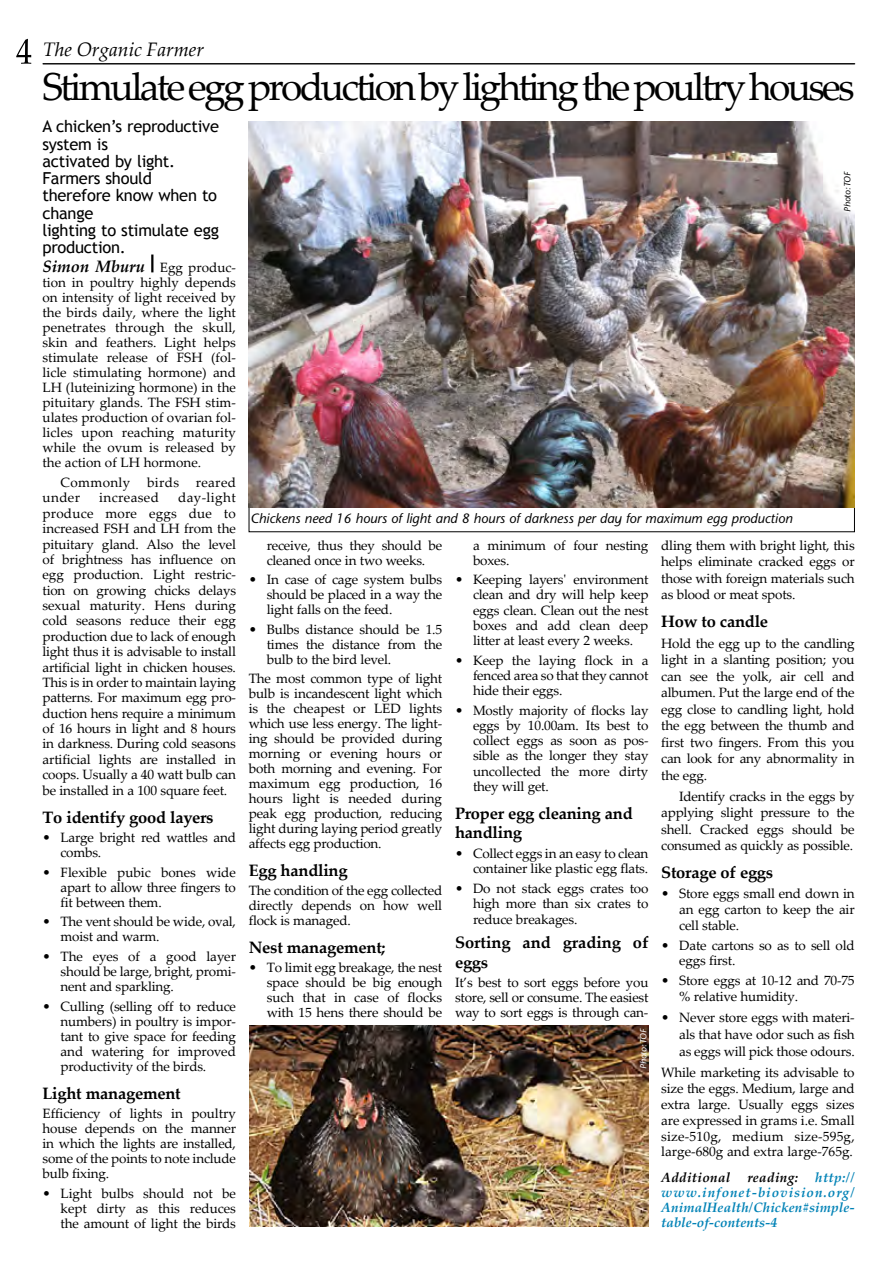
<style>
.page{position:relative;width:893px;height:1263px;background:#fff}
.page>*{position:absolute;margin:0;border:0;box-sizing:border-box;transform-origin:0 0}
.t1{font:39px "Palatino Linotype";letter-spacing:-.07em;color:#000}
.t2{font:italic 19.5px "Palatino Linotype";color:#000}
.t3{font:700 16.5px/19.5px "Palatino Linotype";letter-spacing:-.015em;color:#000}
.t4{font:16.5px/17.2px "Trebuchet MS";letter-spacing:-.015em;color:#000}
.t5{font:italic 700 16.5px "Palatino Linotype";color:#000}
.t6{font:13.5px/15px "Palatino Linotype";letter-spacing:-.015em;color:#000;text-align:justify}
.t7{font:italic 700 13.5px/15px "Palatino Linotype";letter-spacing:.01em;color:#0082b6;text-align:justify}
.t8{font:italic 500 13.5px "Ruim Stone Sans";color:#000}
.t9{font:13.5px/15.5px "Palatino Linotype";letter-spacing:.025em;color:#000}
.t10{font:italic 700 13.5px "Palatino Linotype";letter-spacing:.025em;color:#000}
.t11{font:13.5px "Palatino Linotype";letter-spacing:.03em;color:#000}
.t12{font:italic 500 9px "Ruim Stone Sans";color:#000}
.t13{font:italic 500 9px "Ruim Stone Sans";color:#fff}
.s1{font-weight:400;font-style:normal;font-size:13.5px}
</style>
<div class="page">
<hr style="left:43px;top:64px;width:812px;height:1px;background:#000">
<svg style="left:16px;top:39px;width:15px;height:25px"></svg>
<svg style="left:151px;top:254px;width:2px;height:18px"></svg>
<img style="left:249px;top:121px;width:606px;height:386px">
<img style="left:250px;top:1026px;width:398px;height:200px">
<h2 class="t2" style="left:43px;top:35px;width:163px">The Organic Farmer</h2>
<h1 class="t1" style="left:43px;top:59px;width:814px">Stimulate egg production by lighting the poultry houses</h1>
<p class="t4" style="left:43px;top:118px;width:178px">A chicken’s reproductive system is<br>activated by light.<br>Farmers should therefore know when to change<br>lighting to stimulate egg production.</p>
<p class="t5" style="left:43px;top:255px;width:195px">Simon Mburu <span class="s1">Egg produc-</span></p>
<p class="t6" style="left:43px;top:275px;width:195px">tion in poultry highly depends on intensity of light received by the birds daily, where the light penetrates through the skull, skin and feathers. Light helps stimulate release of FSH (fol&shy;licle stimulating hormone) and LH (luteinizing hormone) in the pituitary glands. The FSH stim&shy;ulates production of ovarian fol&shy;licles upon reaching maturity while the ovum is released by the action of LH hormone.</p>
<p class="t9" style="left:43px;top:474px;width:195px;text-indent:18px">Commonly birds reared under</p>
<p class="t12" style="left:842px;top:212px;width:42px;rotate:-90deg">Photo:TOF</p>
<p class="t6" style="left:43px;top:490px;width:195px;line-height:15.5px;text-indent:135px">day-light produce more eggs due to increased FSH and LH from the pituitary gland. Also the level of brightness has influence on egg production. Light restric&shy;tion on growing chicks delays sexual maturity. Hens during cold seasons reduce their egg production due to lack of enough light thus it is advisable to install artificial light in chicken houses.<br>This is in order to maintain laying patterns. For maximum egg pro&shy;duction hens require a minimum of 16 hours in light and 8 hours in darkness. During cold seasons artificial lights are installed in coops. Usually a 40 watt bulb can be installed in a 100 square feet.</p>
<p class="t3" style="left:43px;top:807px;width:173px">To identify good layers</p>
<p class="t6" style="left:61px;top:829px;width:177px;text-indent:-18px">• Large bright red wattles and combs.</p>
<p class="t6" style="left:61px;top:864px;width:177px;text-indent:-18px">• Flexible pubic bones wide apart to allow three fingers to fit between them.</p>
<p class="t6" style="left:61px;top:913px;width:177px;text-indent:-18px">• The vent should be wide, oval, moist and warm.</p>
<p class="t6" style="left:61px;top:948px;width:177px;text-indent:-18px">• The eyes of a good layer should be large, bright, promi&shy;nent and sparkling.</p>
<p class="t6" style="left:61px;top:998px;width:177px;text-indent:-18px">• Culling (selling off to reduce numbers) in poultry is impor&shy;tant to give space for feeding and watering for improved productivity of the birds.</p>
<p class="t3" style="left:43px;top:1083px;width:140px">Light management</p>
<p class="t6" style="left:43px;top:1106px;width:195px">Efficiency of lights in poultry house depends on the manner in which the lights are installed, some of the points to note include bulb fixing.</p>
<p class="t6" style="left:61px;top:1185px;width:177px;text-indent:-18px">• Light bulbs should not be kept dirty as this reduces the amount of light the birds</p>
<p class="t11" style="left:99px;top:488px;width:62px">increased</p>
<p class="t8" style="left:251px;top:509px;width:543px">Chickens need 16 hours of light and 8 hours of darkness per day for maximum egg production</p>
<p class="t6" style="left:473px;top:537px;width:177px">a minimum of four nesting boxes.</p>
<p class="t6" style="left:473px;top:571px;width:177px;text-indent:-18px">• Keeping layers' environment clean and dry will help keep eggs clean. Clean out the nest boxes and add clean deep litter at least every 2 weeks.</p>
<p class="t6" style="left:473px;top:652px;width:177px;text-indent:-18px">• Keep the laying flock in a fenced area so that they cannot hide their eggs.</p>
<p class="t6" style="left:473px;top:702px;width:177px;text-indent:-18px">• Mostly majority of flocks lay eggs by 10.00am. Its best to collect eggs as soon as pos&shy;sible as the longer they stay uncollected the more dirty they will get.</p>
<p class="t3" style="left:455px;top:803px;width:179px">Proper egg cleaning and handling</p>
<p class="t6" style="left:455px;top:845px;width:195px;text-align:right">• Collect eggs in an easy to clean container like plastic egg flats.</p>
<p class="t6" style="left:473px;top:880px;width:177px;line-height:15.8px;text-indent:-18px">• Do not stack eggs crates too high more than six crates to reduce breakages.</p>
<p class="t3" style="left:455px;top:932px;width:195px">Sorting and grading of eggs</p>
<p class="t6" style="left:455px;top:974px;width:195px">It’s best to sort eggs before you store, sell or consume. The easiest way to sort eggs is through can-</p>
<p class="t6" style="left:661px;top:536px;width:195px;line-height:16.5px">dling them with bright light, this helps eliminate cracked eggs or those with foreign materials such as blood or meat spots.</p>
<p class="t3" style="left:661px;top:611px;width:108px">How to candle</p>
<p class="t6" style="left:661px;top:634px;width:195px;line-height:16.5px">Hold the egg up to the candling light in a slanting position; you can see the yolk, air cell and albumen. Put the large end of the egg close to candling light, hold the egg between the thumb and first two fingers. From this you can look for any abnormality in the egg.</p>
<p class="t6" style="left:661px;top:787px;width:195px;line-height:16.5px;text-indent:18px">Identify cracks in the eggs by applying slight pressure to the shell. Cracked eggs should be consumed as quickly as possible.</p>
<p class="t3" style="left:661px;top:862px;width:113px">Storage of eggs</p>
<p class="t6" style="left:679px;top:885px;width:177px;line-height:15.8px;text-indent:-18px">• Store eggs small end down in an egg carton to keep the air cell stable.</p>
<p class="t6" style="left:679px;top:936px;width:177px;line-height:15.8px;text-indent:-18px">• Date cartons so as to sell old eggs first.</p>
<p class="t6" style="left:679px;top:972px;width:177px;line-height:15.8px;text-indent:-18px">• Store eggs at 10-12 and 70-75 % relative humidity.</p>
<p class="t6" style="left:679px;top:1008px;width:177px;line-height:16.8px;text-indent:-18px">• Never store eggs with materi&shy;als that have odor such as fish as eggs will pick those odours.</p>
<p class="t6" style="left:661px;top:1063px;width:195px;line-height:15.9px">While marketing its advisable to size the eggs. Medium, large and extra large. Usually eggs sizes are expressed in grams i.e. Small size-510g, medium size-595g, large-680g and extra large-765g.</p>
<p class="t10" style="left:661px;top:1167px;width:71px">Additional</p>
<p class="t10" style="left:747px;top:1167px;width:52px">reading:</p>
<p class="t6" style="left:267px;top:538px;width:177px">receive, thus they should be cleaned once in two weeks.</p>
<p class="t6" style="left:267px;top:572px;width:177px;text-indent:-18px">• In case of cage system bulbs should be placed in a way the light falls on the feed.</p>
<p class="t6" style="left:267px;top:621px;width:177px;text-indent:-18px">• Bulbs distance should be 1.5 times the distance from the bulb to the bird level.</p>
<p class="t6" style="left:249px;top:670px;width:195px">The most common type of light bulb is incandescent light which is the cheapest or LED lights which use less energy. The light&shy;ing should be provided during morning or evening hours or both morning and evening. For maximum egg production, 16 hours light is needed during peak egg production, reducing light during laying period greatly affects egg production.</p>
<p class="t3" style="left:249px;top:860px;width:100px">Egg handling</p>
<p class="t6" style="left:249px;top:882px;width:195px">The condition of the egg collected directly depends on how well flock is managed.</p>
<p class="t3" style="left:249px;top:937px;width:138px">Nest management;</p>
<p class="t6" style="left:267px;top:960px;width:177px;text-indent:-18px">• To limit egg breakage, the nest space should be big enough such that in case of flocks with 15 hens there should be</p>
<p class="t13" style="left:638px;top:1069px;width:42px;rotate:-90deg">Photo:TOF</p>
<p class="t7" style="left:661px;top:1169px;width:195px;text-indent:154px">http:// www.infonet-biovision.org/ AnimalHealth/Chicken#simple&shy;table-of-contents-4</p>
</div>
